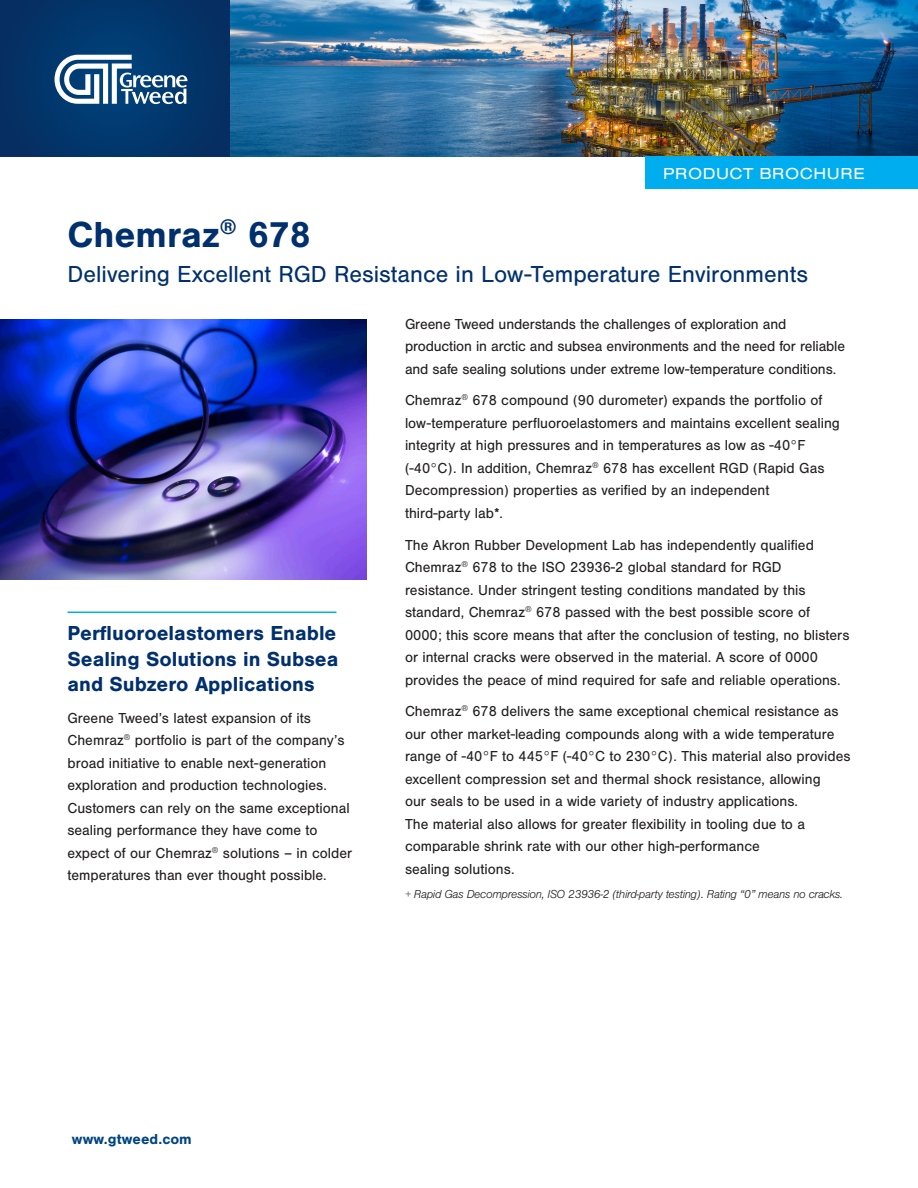
<style>
.page{position:relative;width:918px;height:1188px;background:#fff}
.page>*{position:absolute;margin:0;border:0;box-sizing:border-box;transform-origin:0 0}
.t1{font:700 37.5px "Nimbus San";color:#00306d}
.Header_Description{font:24px "Nimbus San";color:#00306d}
.subheads{font:700 21px/25.5px "Nimbus San";color:#00306d;text-align:justify}
.t2{font:16.5px "Nimbus San Ext";letter-spacing:.03em;color:#fff}
.body_text{font:15px/22.5px "Nimbus San";color:#231f20}
.t3{font:700 15px "Nimbus San";color:#01457f}
.Captions{font:italic 300 12px "Nimbus San";letter-spacing:-.03em;color:#231f20}
</style>
<div class="page">
<img style="left:230px;top:0;width:688px;height:157px">
<div style="left:0;top:0;width:230px;height:157px;background:#023469"></div>
<svg style="left:55px;top:55px;width:132px;height:49px"></svg>
<div style="left:646px;top:157px;width:272px;height:32px;background:#00aeef"></div>
<img style="left:0;top:320px;width:366px;height:259px">
<hr style="left:68px;top:612px;width:268px;height:1px;background:#00aeef">
<p class="t2" style="left:663px;top:164px;width:203px">PRODUCT BROCHURE</p>
<p class="t1" style="left:68px;top:213px;width:245px">Chemraz<sup>®</sup> 678</p>
<p class="Header_Description" style="left:68px;top:261px;width:742px">Delivering Excellent RGD Resistance in Low-Temperature Environments</p>
<p class="body_text" style="left:405px;top:313px;width:442px">Greene Tweed understands the challenges of exploration and production in arctic and subsea environments and the need for reliable and safe sealing solutions under extreme low-temperature conditions.</p>
<p class="body_text" style="left:405px;top:389px;width:436px">Chemraz<sup>®</sup> 678 compound (90 durometer) expands the portfolio of low-temperature perfluoroelastomers and maintains excellent sealing integrity at high pressures and in temperatures as low as -40°F (-40°C). In addition, Chemraz<sup>®</sup> 678 has excellent RGD (Rapid Gas Decompression) properties as verified by an independent<br>third-party lab*.</p>
<p class="body_text" style="left:405px;top:534px;width:446px">The Akron Rubber Development Lab has independently qualified Chemraz<sup>®</sup> 678 to the ISO 23936-2 global standard for RGD resistance. Under stringent testing conditions mandated by this standard, Chemraz<sup>®</sup> 678 passed with the best possible score of 0000; this score means that after the conclusion of testing, no blisters or internal cracks were observed in the material. A score of 0000 provides the peace of mind required for safe and reliable operations.</p>
<p class="body_text" style="left:405px;top:700px;width:447px">Chemraz<sup>®</sup> 678 delivers the same exceptional chemical resistance as our other market-leading compounds along with a wide temperature range of -40°F to 445°F (-40°C to 230°C). This material also provides excellent compression set and thermal shock resistance, allowing<br>our seals to be used in a wide variety of industry applications.<br>The material also allows for greater flexibility in tooling due to a comparable shrink rate with our other high-performance<br>sealing solutions.</p>
<p class="Captions" style="left:405px;top:888px;width:439px">+ Rapid Gas Decompression, ISO 23936-2 (third-party testing). Rating “0” means no cracks.</p>
<p class="subheads" style="left:68px;top:621px;width:272px">Perfluoroelastomers Enable Sealing Solutions in Subsea and Subzero Applications</p>
<p class="body_text" style="left:68px;top:707px;width:286px">Greene Tweed’s latest expansion of its Chemraz<sup>®</sup> portfolio is part of the company’s broad initiative to enable next-generation exploration and production technologies.<br>Customers can rely on the same exceptional sealing performance they have come to expect of our Chemraz<sup>®</sup> solutions – in colder temperatures than ever thought possible.</p>
<p class="t3" style="left:72px;top:1131px;width:121px">www.gtweed.com</p>
</div>
